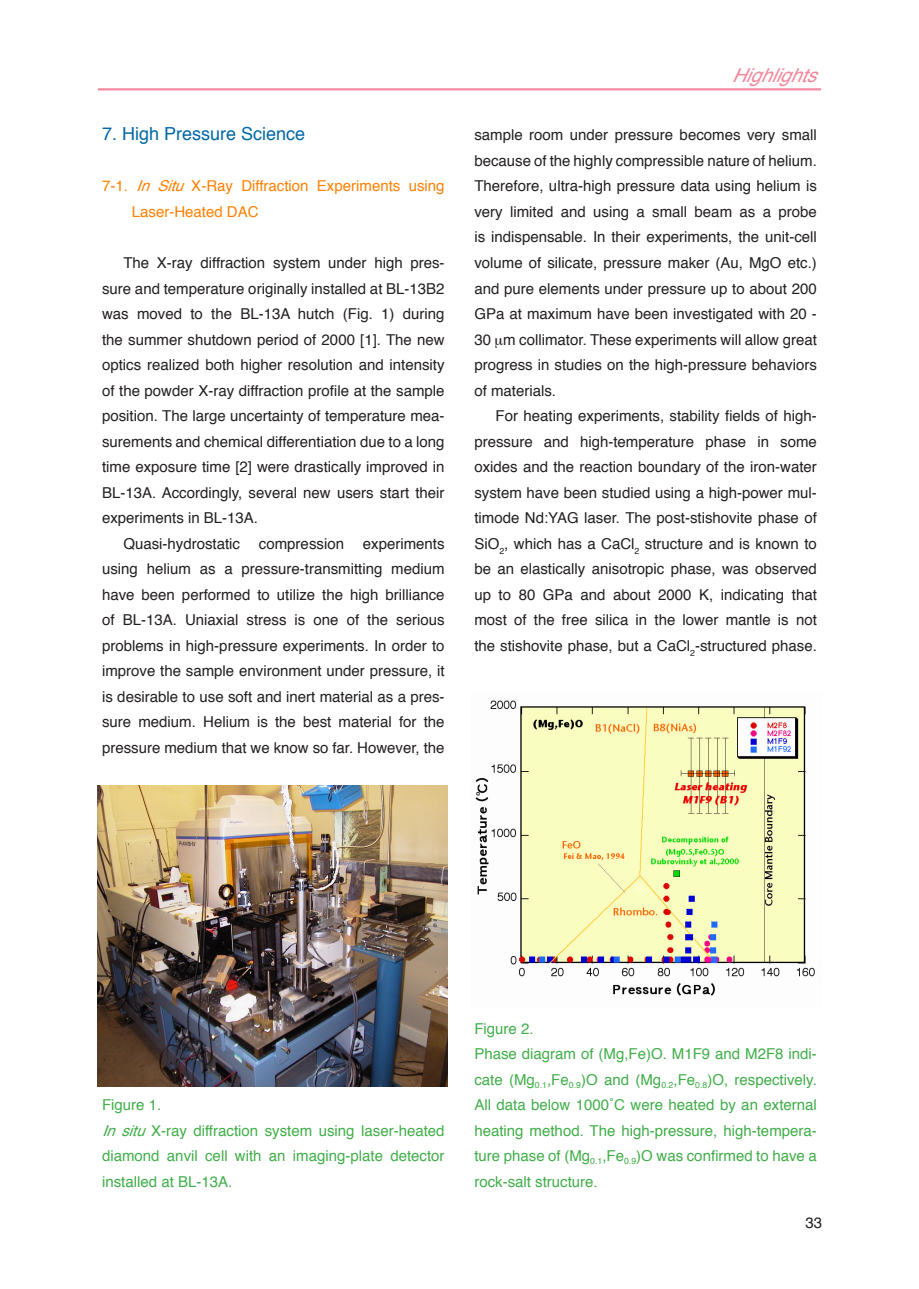
<style>
.page{position:relative;width:919px;height:1289px;background:#fff}
.page>*{position:absolute;margin:0;border:0;box-sizing:border-box;transform-origin:0 0}
.t1{font:italic 19.2px "Helvetica";color:#f3869a}
.t2{font:18px "Helvetica";color:#0168a6}
.t3{font:15px/25.5px "Helvetica";color:#231f20;text-align:justify}
.t4{font:15px/25.5px "Helvetica";color:#40ae49}
.t5{font:15px/25.5px "Helvetica";color:#ff8000}
.s1{font-style:italic}
</style>
<div class="page">
<hr style="left:98px;top:88px;width:723px;height:2px;background:#f3869a">
<img style="left:475px;top:700px;width:340px;height:296px">
<img style="left:98px;top:785px;width:350px;height:301px">
<p class="t2" style="left:102px;top:122px;width:205px">7. High Pressure Science</p>
<p class="t5" style="left:132px;top:174px;width:314px;text-indent:-30px">7-1. <span class="s1">InSitu</span>X-Ray Diffraction Experiments using<br>Laser-Heated DAC</p>
<p class="t3" style="left:123px;top:251px;width:323px">The X-ray diffraction system under high pres-</p>
<p class="t3" style="left:102px;top:276px;width:344px">sure and temperature originally installed at BL-13B2</p>
<p class="t3" style="left:102px;top:302px;width:344px">was moved to the BL-13A hutch (Fig. 1) during</p>
<p class="t3" style="left:102px;top:327px;width:344px">the summer shutdown period of 2000 [1]. The new</p>
<p class="t3" style="left:102px;top:353px;width:344px">optics realized both higher resolution and intensity</p>
<p class="t3" style="left:102px;top:378px;width:344px">of the powder X-ray diffraction profile at the sample</p>
<p class="t3" style="left:102px;top:404px;width:344px">position. The large uncertainty of temperature mea-</p>
<p class="t3" style="left:102px;top:429px;width:344px">surements and chemical differentiation due to a long</p>
<p class="t3" style="left:102px;top:455px;width:344px">time exposure time [2] were drastically improved in</p>
<p class="t3" style="left:102px;top:480px;width:344px">BL-13A. Accordingly, several new users start their</p>
<p class="t3" style="left:102px;top:506px;width:157px">experiments in BL-13A.</p>
<p class="t3" style="left:123px;top:531px;width:118px">Quasi-hydrostatic</p>
<p class="t3" style="left:259px;top:531px;width:87px">compression</p>
<p class="t3" style="left:102px;top:531px;width:344px;text-indent:261px">experiments using helium as a pressure-transmitting medium have been performed to utilize the high brilliance of BL-13A. Uniaxial stress is one of the serious problems in high-pressure experiments. In order to improve the sample environment under pressure, it is desirable to use soft and inert material as a pres&shy;sure medium. Helium is the best material for the pressure medium that we know so far. However, the</p>
<p class="t1" style="left:731px;top:63px;width:99px">Highlights</p>
<p class="t3" style="left:474px;top:123px;width:344px">sample room under pressure becomes very small</p>
<p class="t3" style="left:474px;top:149px;width:344px">because of the highly compressible nature of helium.</p>
<p class="t3" style="left:474px;top:174px;width:344px">Therefore, ultra-high pressure data using helium is</p>
<p class="t3" style="left:474px;top:200px;width:344px">very limited and using a small beam as a probe</p>
<p class="t3" style="left:474px;top:225px;width:344px">is indispensable. In their experiments, the unit-cell</p>
<p class="t3" style="left:474px;top:251px;width:344px">volume of silicate, pressure maker (Au, MgO etc.)</p>
<p class="t3" style="left:474px;top:276px;width:344px">and pure elements under pressure up to about 200</p>
<p class="t3" style="left:474px;top:302px;width:344px">GPa at maximum have been investigated with 20 -</p>
<p class="t3" style="left:474px;top:327px;width:344px">30 m collimator. These experiments will allow great</p>
<p class="t3" style="left:474px;top:353px;width:344px">progress in studies on the high-pressure behaviors</p>
<p class="t3" style="left:474px;top:378px;width:83px">of materials.</p>
<p class="t3" style="left:495px;top:404px;width:323px">For heating experiments, stability fields of high-</p>
<p class="t3" style="left:474px;top:429px;width:344px">pressure and high-temperature phase in some</p>
<p class="t3" style="left:474px;top:455px;width:344px">oxides and the reaction boundary of the iron-water</p>
<p class="t3" style="left:474px;top:480px;width:344px">system have been studied using a high-power mul-</p>
<p class="t3" style="left:474px;top:506px;width:344px">timode Nd:YAG laser. The post-stishovite phase of</p>
<p class="t3" style="left:474px;top:531px;width:344px">SiO<sub>2</sub>, which has a CaCl<sub>2</sub> structure and is known to</p>
<p class="t3" style="left:474px;top:557px;width:344px">be an elastically anisotropic phase, was observed</p>
<p class="t3" style="left:474px;top:582px;width:344px">up to 80 GPa and about 2000 K, indicating that</p>
<p class="t3" style="left:474px;top:608px;width:344px">most of the free silica in the lower mantle is not</p>
<p class="t3" style="left:474px;top:633px;width:344px">the stishovite phase, but a CaCl<sub>2</sub>-structured phase.</p>
<p class="t4" style="left:102px;top:1093px;width:344px">Figure 1.<br><span class="s1">Insitu</span>X-ray diffraction system using laser-heated diamond anvil cell with an imaging-plate detector installed at BL-13A.</p>
<p class="t4" style="left:474px;top:1016px;width:344px">Figure 2.<br>Phase diagram of (Mg,Fe)O. M1F9 and M2F8 indi&shy;cate (Mg<sub>0.1</sub>,Fe<sub>0.9</sub>)O and (Mg<sub>0.2</sub>,Fe<sub>0.8</sub>)O, respectively.<br>All data below 1000˚C were heated by an external heating method. The high-pressure, high-tempera&shy;ture phase of (Mg<sub>0.1</sub>,Fe<sub>0.9</sub>)O was confirmed to have a rock-salt structure.</p>
<p class="t3" style="left:805px;top:1210px;width:18px">33</p>
</div>
